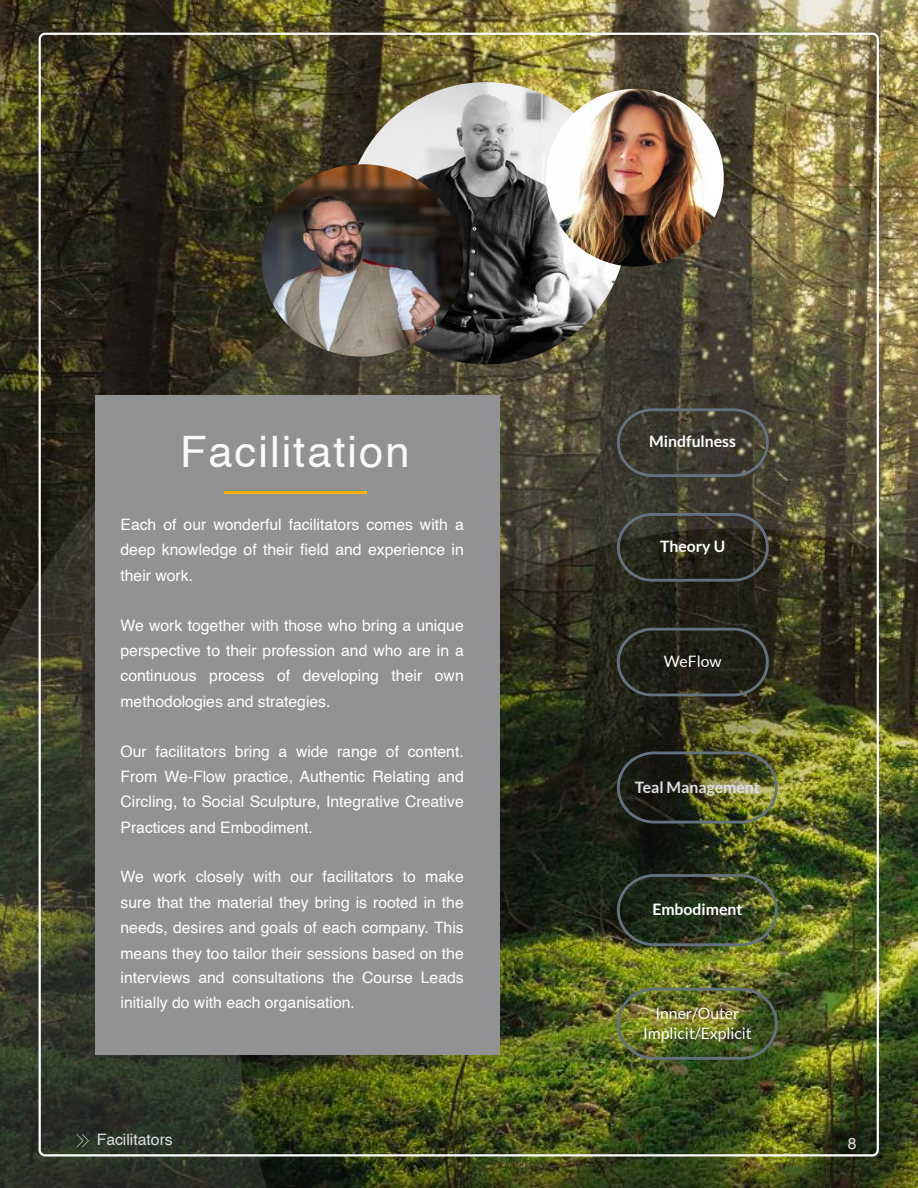
<style>
.page{position:relative;width:918px;height:1188px;background:#fff}
.page>*{position:absolute;margin:0;border:0;box-sizing:border-box;transform-origin:0 0}
.t1{font:43.35px "Helvetica";letter-spacing:.045em;color:#fafafa}
.t2{font:15.75px/25.2px "Helvetica";color:#fff;text-align:justify}
.t3{font:15.75px/19.2px "Lato";color:#fff;text-align:center}
.t4{font:700 15.75px "Lato";color:#fff}
.t5{font:700 15.75px "Lato";color:#dfe0e5}
.t6{font:15.75px "Helvetica";color:#dfe0e5}
</style>
<div class="page">
<img style="left:0;top:0;width:918px;height:198px">
<img style="left:0;top:198px;width:918px;height:990px">
<img style="left:37px;top:31px;width:844px;height:1127px">
<div style="left:95px;top:396px;width:405px;height:659px;background:#919294"></div>
<hr style="left:225px;top:492px;width:83px;height:2px;background:#ffb004">
<hr style="left:308px;top:492px;width:58px;height:2px;background:#ffb004">
<img style="left:345px;top:82px;width:282px;height:282px">
<img style="left:262px;top:164px;width:201px;height:193px">
<img style="left:546px;top:89px;width:178px;height:178px">
<svg style="left:76px;top:1134px;width:13px;height:14px"></svg>
<img style="left:617px;top:752px;width:161px;height:72px">
<svg style="left:617px;top:513px;width:152px;height:69px"></svg>
<svg style="left:617px;top:628px;width:152px;height:68px"></svg>
<svg style="left:617px;top:408px;width:152px;height:69px"></svg>
<img style="left:617px;top:874px;width:161px;height:72px">
<img style="left:617px;top:988px;width:161px;height:72px">
<h1 class="t1" style="left:180px;top:433px;width:231px">Facilitation</h1>
<p class="t2" style="left:121px;top:513px;width:345px">Each of our wonderful facilitators comes with a deep knowledge of their field and experience in their work.</p>
<p class="t2" style="left:121px;top:614px;width:345px">We work together with those who bring a unique perspective to their profession and who are in a continuous process of developing their own methodologies and strategies.</p>
<p class="t2" style="left:121px;top:740px;width:345px">Our facilitators bring a wide range of content.<br>From We-Flow practice, Authentic Relating and Circling, to Social Sculpture, Integrative Creative Practices and Embodiment.</p>
<p class="t2" style="left:121px;top:865px;width:345px">We work closely with our facilitators to make sure that the material they bring is rooted in the needs, desires and goals of each company. This means they too tailor their sessions based on the interviews and consultations the Course Leads initially do with each organisation.</p>
<p class="t4" style="left:649px;top:432px;width:88px">Mindfulness</p>
<p class="t4" style="left:660px;top:536px;width:67px">Theory U</p>
<p class="t3" style="left:664px;top:651px;width:59px">WeFlow</p>
<p class="t5" style="left:635px;top:777px;width:127px">Teal Management</p>
<p class="t4" style="left:652px;top:900px;width:92px">Embodiment</p>
<p class="t3" style="left:643px;top:1004px;width:110px">Inner/Outer<br>Implicit/Explicit</p>
<p class="t6" style="left:97px;top:1133px;width:78px">Facilitators</p>
<p class="t6" style="left:848px;top:1136px;width:10px">8</p>
</div>
